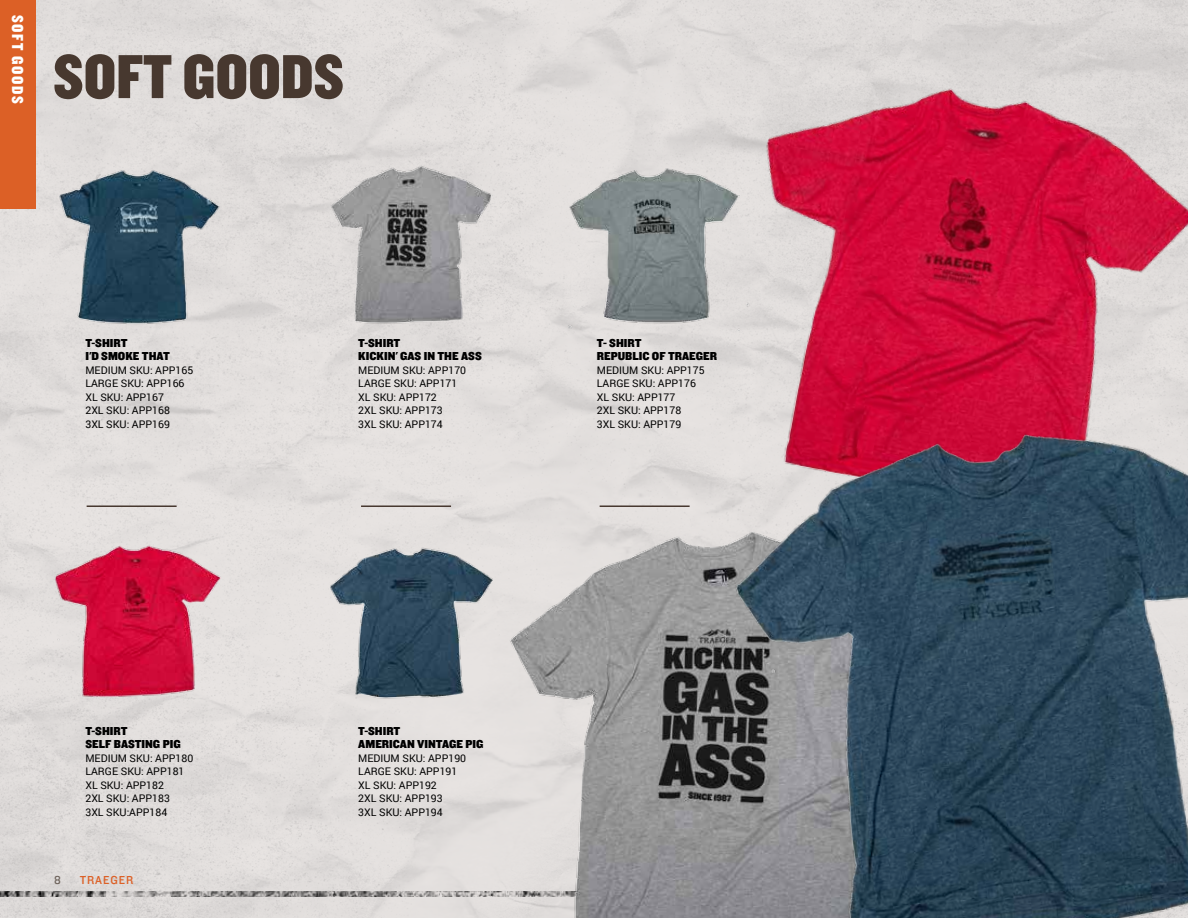
<style>
.page{position:relative;width:1188px;height:918px;background:#fff}
.page>*{position:absolute;margin:0;border:0;box-sizing:border-box;transform-origin:0 0}
.t1{font:64.5px "Knockout 70 Full Welterwt";color:#47382f}
.t2{font:16.5px "Knockout 70 Full Welterwt";letter-spacing:.1em;color:#fff}
.t3{font:12px/13.5px "Knockout 71 Full Middlewt";color:#000}
.t4{font:12px "Knockout 31 Junior Middlewt";letter-spacing:.08em;color:#dc6026}
.t5{font:12px "Knockout 31 Junior Middlewt";color:#6d625a}
.t6{font:10.5px/13.5px "Roboto";color:#000}
</style>
<div class="page">
<img style="left:0;top:0;width:1188px;height:918px">
<img style="left:0;top:891px;width:503px;height:6px">
<hr style="left:87px;top:505px;width:90px;height:2px;background:#47382f">
<hr style="left:361px;top:505px;width:90px;height:2px;background:#47382f">
<hr style="left:600px;top:505px;width:90px;height:2px;background:#47382f">
<div style="left:0;top:0;width:35px;height:208px;background:#dc6026"></div>
<img style="left:327px;top:540px;width:166px;height:170px">
<img style="left:54px;top:164px;width:169px;height:168px">
<img style="left:328px;top:164px;width:165px;height:171px">
<img style="left:503px;top:517px;width:219px;height:401px">
<img style="left:567px;top:165px;width:139px;height:166px">
<img style="left:54px;top:543px;width:167px;height:158px">
<img style="left:706px;top:59px;width:482px;height:481px">
<img style="left:722px;top:393px;width:466px;height:525px">
<h2 class="t2" style="left:28px;top:15px;width:91px;rotate:90deg">SOFT GOODS</h2>
<h1 class="t1" style="left:53px;top:35px;width:292px">SOFT GOODS</h1>
<p class="t3" style="left:85px;top:336px;width:86px">T-SHIRT<br>I'D SMOKE THAT</p>
<p class="t6" style="left:85px;top:363px;width:109px">MEDIUM SKU: APP165<br>LARGE SKU: APP166<br>XL SKU: APP167<br>2XL SKU: APP168<br>3XL SKU: APP169</p>
<p class="t3" style="left:358px;top:336px;width:125px">T-SHIRT<br>KICKIN' GAS IN THE ASS</p>
<p class="t6" style="left:358px;top:363px;width:109px">MEDIUM SKU: APP170<br>LARGE SKU: APP171<br>XL SKU: APP172<br>2XL SKU: APP173<br>3XL SKU: APP174</p>
<p class="t3" style="left:597px;top:336px;width:122px">T- SHIRT<br>REPUBLIC OF TRAEGER</p>
<p class="t6" style="left:597px;top:363px;width:109px">MEDIUM SKU: APP175<br>LARGE SKU: APP176<br>XL SKU: APP177<br>2XL SKU: APP178<br>3XL SKU: APP179</p>
<p class="t3" style="left:85px;top:724px;width:97px">T-SHIRT<br>SELF BASTING PIG</p>
<p class="t6" style="left:85px;top:751px;width:109px">MEDIUM SKU: APP180<br>LARGE SKU: APP181<br>XL SKU: APP182<br>2XL SKU: APP183<br>3XL SKU:APP184</p>
<p class="t5" style="left:54px;top:872px;width:8px">8</p>
<p class="t4" style="left:80px;top:872px;width:55px">TRAEGER</p>
<p class="t3" style="left:358px;top:724px;width:127px">T-SHIRT<br>AMERICAN VINTAGE PIG</p>
<p class="t6" style="left:358px;top:751px;width:109px">MEDIUM SKU: APP190<br>LARGE SKU: APP191<br>XL SKU: APP192<br>2XL SKU: APP193<br>3XL SKU: APP194</p>
</div>
